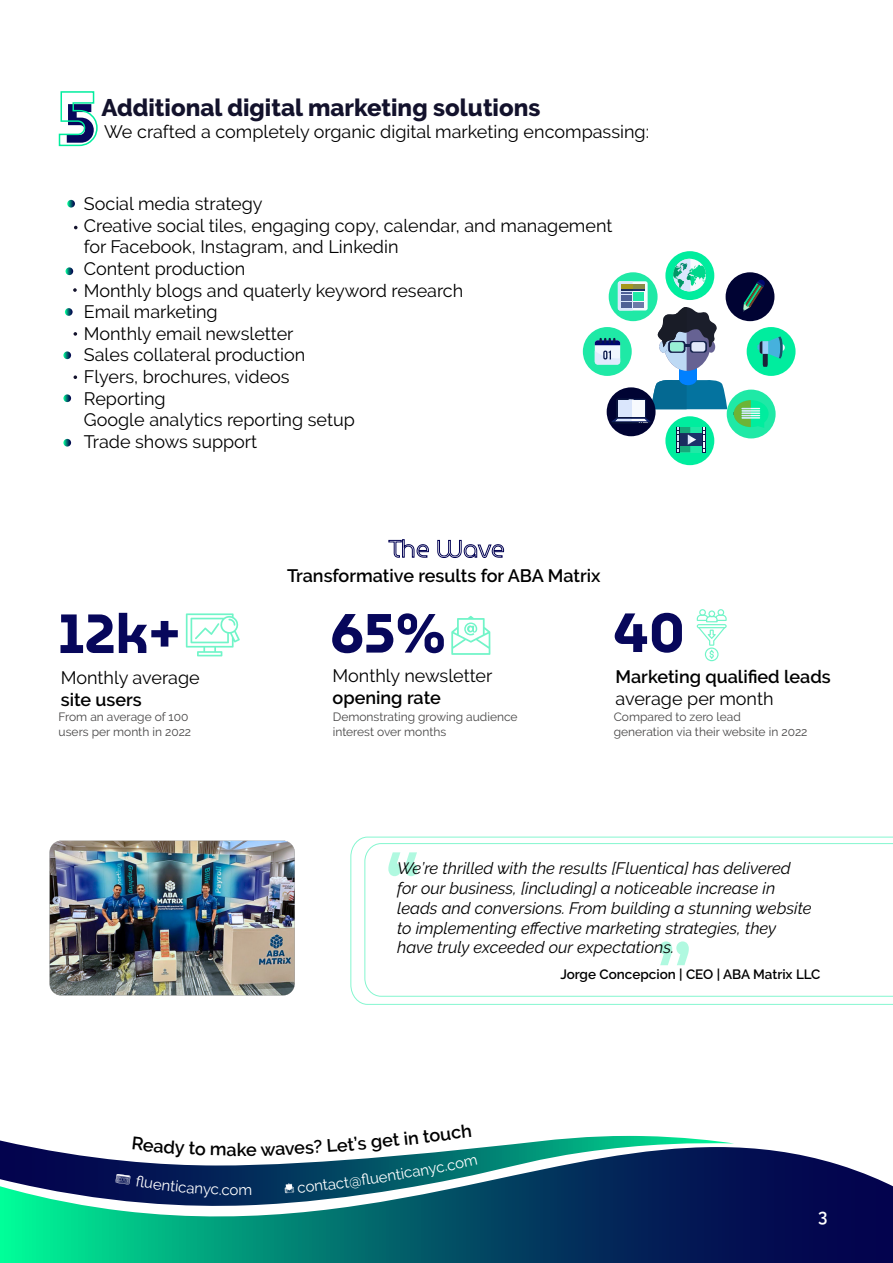
<style>
.page{position:relative;width:893px;height:1263px;background:#fff}
.page>*{position:absolute;margin:0;border:0;box-sizing:border-box;transform-origin:0 0}
.t1{font:100 72px "Museo Moderno";color:#00ed9d;scale:.93 1}
.t2{font:100 55.05px "Museo Moderno";color:#07075b}
.t3{font:800 24px "Raleway";color:#13122c}
.t4{font:18px/21.6px "Raleway";color:#000}
.t5{font:600 18px "Raleway";color:#000}
.t6{font:600 18px "Raleway";color:#fff;scale:.94 1}
.t7{font:italic 16.5px/19.8px "Raleway";color:#000}
.t8{font:15px "Raleway";color:#fff}
.t9{font:600 13.5px "Raleway";color:#000}
.t10{font:12px/14.4px "Raleway";color:#474646}
</style>
<div class="page">
<svg style="left:0;top:1136px;width:734px;height:11px"></svg>
<svg style="left:0;top:1147px;width:893px;height:116px;background:#216076"></svg>
<svg style="left:58px;top:91px;width:40px;height:56px"></svg>
<svg style="left:451px;top:616px;width:39px;height:39px"></svg>
<svg style="left:697px;top:609px;width:30px;height:52px"></svg>
<svg style="left:186px;top:613px;width:54px;height:43px"></svg>
<div style="left:665px;top:416px;width:49px;height:49px;background:#00ed9e;border-radius:50%"></div>
<div style="left:726px;top:272px;width:48px;height:49px;background:#000333;border-radius:50%"></div>
<svg style="left:743px;top:279px;width:22px;height:32px"></svg>
<div style="left:727px;top:390px;width:49px;height:48px;background:#1fe9a6;border-radius:50%"></div>
<svg style="left:734px;top:400px;width:35px;height:28px"></svg>
<div style="left:583px;top:327px;width:49px;height:49px;background:#1fe9a6;border-radius:50%"></div>
<div style="left:747px;top:327px;width:48px;height:49px;background:#00ed9e;border-radius:50%"></div>
<div style="left:778px;top:344px;width:7px;height:7px;background:#f0f5fe;border-radius:50%"></div>
<svg style="left:757px;top:336px;width:26px;height:31px"></svg>
<div style="left:665px;top:251px;width:49px;height:49px;background:#00ed9e;border-radius:50%"></div>
<svg style="left:595px;top:259px;width:132px;height:193px"></svg>
<svg style="left:67px;top:200px;width:8px;height:8px"></svg>
<svg style="left:65px;top:308px;width:8px;height:8px"></svg>
<svg style="left:66px;top:267px;width:7px;height:8px"></svg>
<svg style="left:63px;top:351px;width:8px;height:8px"></svg>
<svg style="left:63px;top:394px;width:8px;height:8px"></svg>
<svg style="left:63px;top:439px;width:8px;height:8px"></svg>
<svg style="left:74px;top:226px;width:4px;height:3px"></svg>
<svg style="left:74px;top:332px;width:3px;height:4px"></svg>
<svg style="left:73px;top:288px;width:4px;height:4px"></svg>
<svg style="left:74px;top:375px;width:3px;height:4px"></svg>
<img style="left:49px;top:840px;width:246px;height:156px">
<svg style="left:350px;top:837px;width:543px;height:168px"></svg>
<svg style="left:388px;top:539px;width:41px;height:19px"></svg>
<svg style="left:437px;top:540px;width:67px;height:18px"></svg>
<svg style="left:132px;top:1137px;width:73px;height:21px"></svg>
<svg style="left:211px;top:1146px;width:15px;height:10px"></svg>
<svg style="left:247px;top:1139px;width:91px;height:17px"></svg>
<svg style="left:115px;top:1174px;width:123px;height:24px;background:#081f58"></svg>
<svg style="left:284px;top:1179px;width:52px;height:14px"></svg>
<svg style="left:371px;top:1172px;width:25px;height:12px"></svg>
<svg style="left:464px;top:1157px;width:13px;height:10px"></svg>
<h3 class="t3" style="left:101px;top:93px;width:441px">Additional digital marketing solutions</h3>
<h2 class="t2" style="left:65px;top:82px;width:32px">5</h2>
<p class="t4" style="left:104px;top:120px;width:546px">We crafted a completely organic digital marketing encompassing:</p>
<p class="t4" style="left:84px;top:193px;width:530px">Social media strategy<br>Creative social tiles, engaging copy, calendar, and management for Facebook, Instagram, and Linkedin<br>Content production<br>Monthly blogs and quaterly keyword research<br>Email marketing<br>Monthly email newsletter<br>Sales collateral production<br>Flyers, brochures, videos<br>Reporting<br>Google analytics reporting setup<br>Trade shows support</p>
<p class="t5" style="left:287px;top:565px;width:315px">Transformative results for ABA Matrix</p>
<h2 class="t2" style="left:58px;top:592px;width:124px">12k+</h2>
<h2 class="t2" style="left:613px;top:591px;width:73px">40</h2>
<p class="t4" style="left:61px;top:667px;width:140px">Monthly average</p>
<p class="t5" style="left:61px;top:689px;width:83px">site users</p>
<p class="t10" style="left:59px;top:710px;width:134px">From an average of 100 users per month in 2022</p>
<p class="t10" style="left:333px;top:710px;width:186px">Demonstrating growing audience interest over months</p>
<p class="t10" style="left:614px;top:710px;width:195px">Compared to zero lead<br>generation via their website in 2022</p>
<h2 class="t2" style="left:330px;top:591px;width:118px">65%</h2>
<p class="t4" style="left:333px;top:665px;width:161px">Monthly newsletter</p>
<p class="t5" style="left:333px;top:687px;width:110px">opening rate</p>
<p class="t5" style="left:616px;top:667px;width:217px">Marketing qualified leads</p>
<p class="t4" style="left:616px;top:688px;width:160px">average per month</p>
<h1 class="t1" style="left:386px;top:823px;width:39px">“</h1>
<p class="t7" style="left:397px;top:858px;width:416px">We’re thrilled with the results [Fluentica] has delivered for our business, [including] a noticeable increase in leads and conversions. From building a stunning website to implementing effective marketing strategies, they have truly exceeded our expectations.</p>
<p class="t9" style="left:560px;top:966px;width:262px">Jorge Concepcion | CEO | ABA Matrix LLC</p>
<h1 class="t1" style="left:657px;top:913px;width:39px">”</h1>
<p class="t5" style="left:227px;top:1139px;width:22px">ak</p>
<p class="t5" style="left:336px;top:1135px;width:31px;rotate:-5deg">et’s</p>
<p class="t5" style="left:370px;top:1132px;width:39px;rotate:-6deg">get i</p>
<p class="t5" style="left:407px;top:1128px;width:66px;rotate:-7deg">n touch</p>
<p class="t8" style="left:238px;top:1181px;width:15px">m</p>
<p class="t8" style="left:335px;top:1175px;width:32px;rotate:-8deg">ct@fl</p>
<p class="t8" style="left:394px;top:1166px;width:35px;rotate:-10deg">tican</p>
<p class="t8" style="left:427px;top:1160px;width:37px;rotate:-11deg">yc.co</p>
<p class="t6" style="left:818px;top:1206px;width:11px">3</p>
</div>
